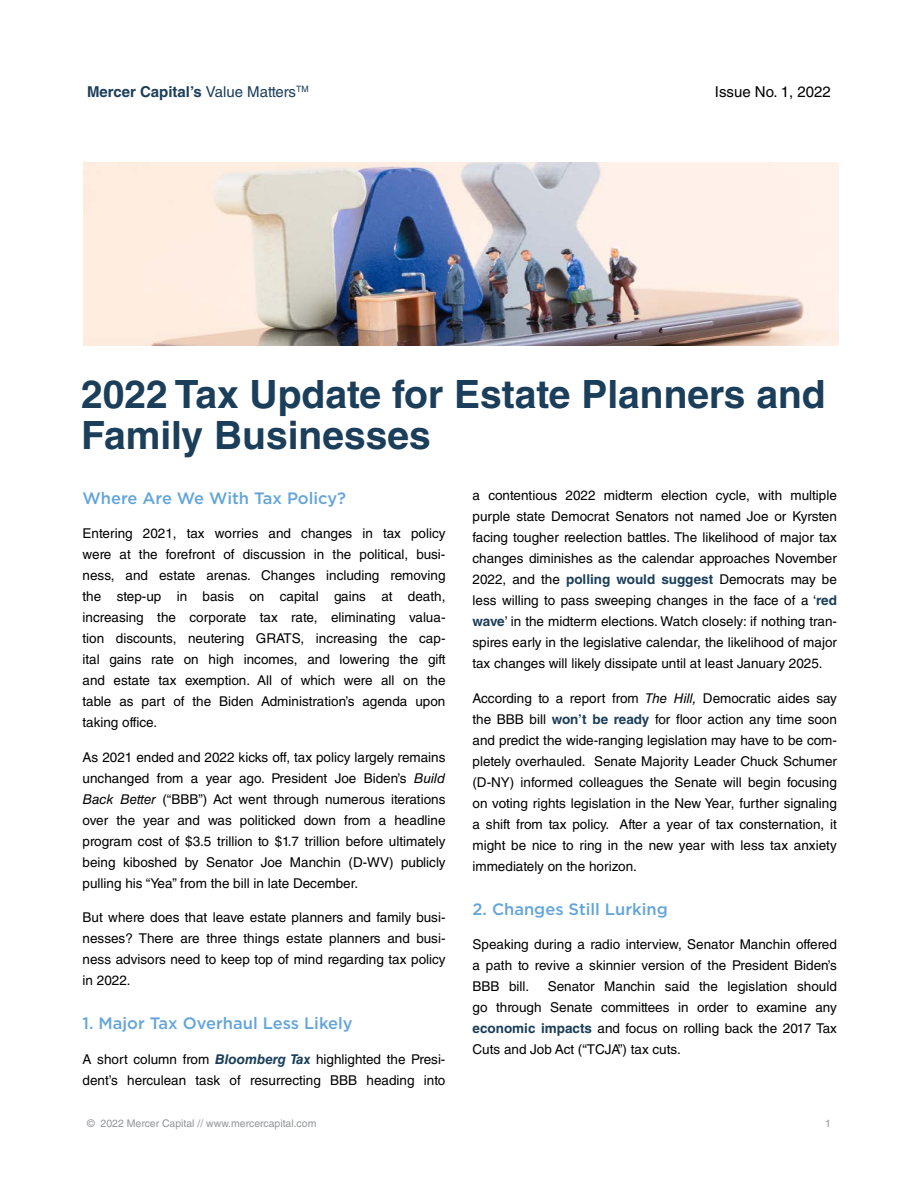
<style>
.page{position:relative;width:918px;height:1188px;background:#fff}
.page>*{position:absolute;margin:0;border:0;box-sizing:border-box;transform-origin:0 0}
.t1{font:700 39px/40.5px "Helvetica LT Std";color:#1b3e5a}
.t2{font:500 16.5px "Gotham";color:#63a5da}
.t3{font:700 15px "Helvetica LT Std";color:#1b3e5a}
.t4{font:15px "Helvetica LT Std";color:#000}
.t5{font:13.5px/21px "Helvetica LT Std";color:#000;text-align:justify}
.t6{font:10.5px "Helvetica LT Std";color:#939598}
.s1{font-weight:400}
.s2{font-style:italic}
.s3{font-weight:700;font-style:italic;color:#1b3e5a}
.s4{font-weight:700;color:#1b3e5a}
</style>
<div class="page">
<img style="left:83px;top:162px;width:755px;height:184px">
<p class="t3" style="left:87px;top:82px;width:223px">Mercer Capital’s <span class="s1">Value Matters</span><sup>TM</sup></p>
<p class="t4" style="left:715px;top:83px;width:118px">Issue No. 1, 2022</p>
<h1 class="t1" style="left:81px;top:374px;width:746px">2022 Tax Update for Estate Planners and<br>Family Businesses</h1>
<p class="t2" style="left:83px;top:487px;width:265px">Where Are We With Tax Policy?</p>
<p class="t5" style="left:83px;top:523px;width:364px">Entering 2021, tax worries and changes in tax policy were at the forefront of discussion in the political, busi&shy;ness, and estate arenas. Changes including removing the step-up in basis on capital gains at death, increasing the corporate tax rate, eliminating valua&shy;tion discounts, neutering GRATS, increasing the cap&shy;ital gains rate on high incomes, and lowering the gift and estate tax exemption. All of which were all on the table as part of the Biden Administration’s agenda upon taking office.</p>
<p class="t5" style="left:83px;top:746px;width:364px">As 2021 ended and 2022 kicks off, tax policy largely remains unchanged from a year ago. President Joe Biden’s <span class="s2">Build Back Better</span> (“BBB”) Act went through numerous iterations over the year and was politicked down from a headline program cost of $3.5 trillion to $1.7 trillion before ultimately being kiboshed by Senator Joe Manchin (D-WV) publicly pulling his “Yea” from the bill in late December.</p>
<p class="t5" style="left:83px;top:907px;width:364px">But where does that leave estate planners and family busi&shy;nesses? There are three things estate planners and busi&shy;ness advisors need to keep top of mind regarding tax policy in 2022.</p>
<p class="t2" style="left:83px;top:1013px;width:272px">1. Major Tax Overhaul Less Likely</p>
<p class="t5" style="left:83px;top:1049px;width:364px">A short column from <span class="s3">Bloomberg Tax</span> highlighted the Presi&shy;dent’s herculean task of resurrecting BBB heading into</p>
<p class="t5" style="left:472px;top:485px;width:366px">a contentious 2022 midterm election cycle, with multiple purple state Democrat Senators not named Joe or Kyrsten facing tougher reelection battles. The likelihood of major tax changes diminishes as the calendar approaches November 2022, and the <span class="s4">polling would suggest</span> Democrats may be less willing to pass sweeping changes in the face of a ‘<span class="s4">red wave</span>’ in the midterm elections. Watch closely: if nothing tran&shy;spires early in the legislative calendar, the likelihood of major tax changes will likely dissipate until at least January 2025.</p>
<p class="t5" style="left:472px;top:687px;width:366px">According to a report from <span class="s2">The Hill,</span> Democratic aides say the BBB bill <span class="s4">won’t be ready</span> for floor action any time soon and predict the wide-ranging legislation may have to be com&shy;pletely overhauled. Senate Majority Leader Chuck Schumer (D-NY) informed colleagues the Senate will begin focusing on voting rights legislation in the New Year, further signaling a shift from tax policy. After a year of tax consternation, it might be nice to ring in the new year with less tax anxiety immediately on the horizon.</p>
<p class="t2" style="left:472px;top:898px;width:197px">2. Changes Still Lurking</p>
<p class="t5" style="left:472px;top:934px;width:366px">Speaking during a radio interview, Senator Manchin offered a path to revive a skinnier version of the President Biden’s BBB bill.</p>
<p class="t5" style="left:472px;top:976px;width:366px;text-indent:75px">Senator Manchin said the legislation should go through Senate committees in order to examine any <span class="s4">economic impacts</span> and focus on rolling back the 2017 Tax Cuts and Job Act (“TCJA”) tax cuts.</p>
<p class="t6" style="left:87px;top:1117px;width:231px">© 2022 Mercer Capital // www.mercercapital.com</p>
<p class="t6" style="left:825px;top:1117px;width:7px">1</p>
</div>
